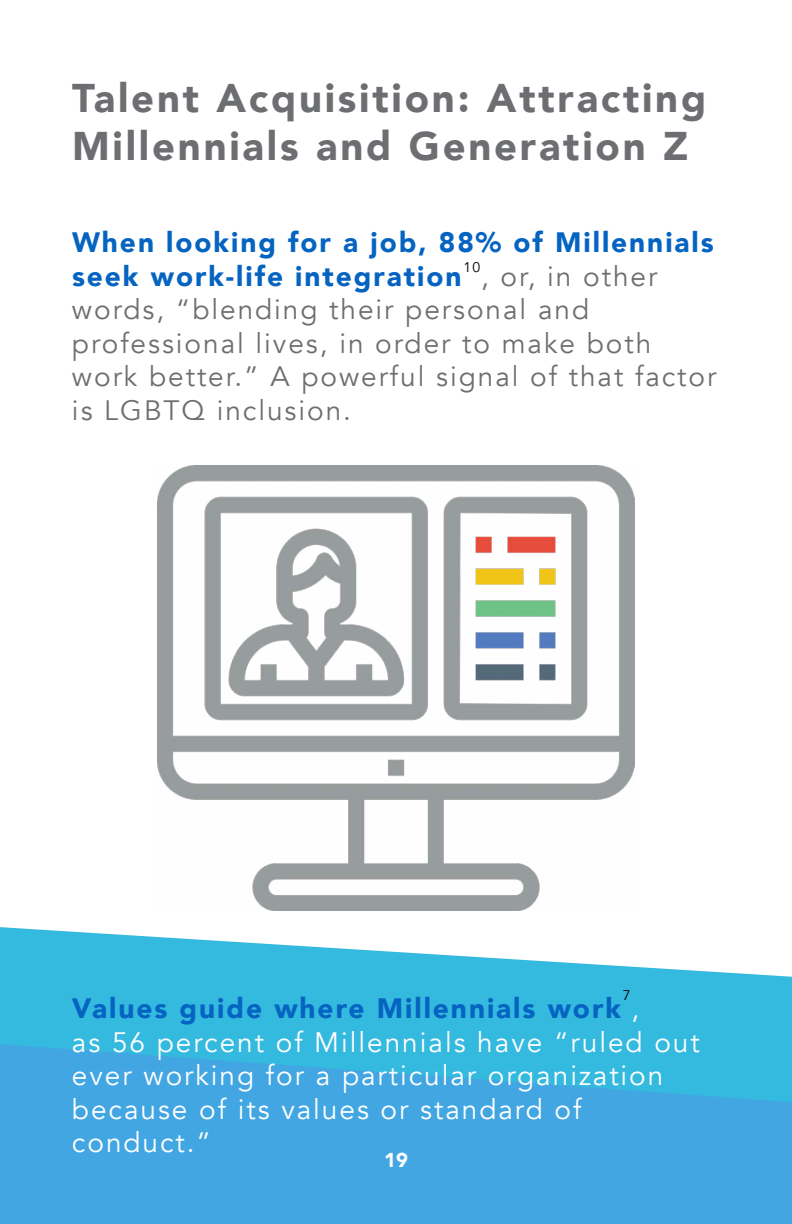
<style>
.page{position:relative;width:792px;height:1224px;background:#fff}
.page>*{position:absolute;margin:0;border:0;box-sizing:border-box;transform-origin:0 0}
.t1{font:900 40px/48px "Avenir";letter-spacing:.07em;color:#6d6e71}
.t2{font:28px/33.6px "Avenir";letter-spacing:.07em;color:#6d6e71}
.t3{font:28px/33.6px "Avenir";letter-spacing:.07em;color:#fff}
.t4{font:900 28px/33.6px "Avenir";letter-spacing:.07em;color:#0563c1}
.t5{font:900 20px "Avenir";color:#fff}
.t6{font:14px "Avenir";color:#000}
.s1{font-weight:400;color:#fff}
</style>
<div class="page">
<svg style="left:0;top:927px;width:792px;height:117px;fill:#34b9df"></svg>
<svg style="left:0;top:1044px;width:792px;height:180px;background:#3fa9e2"></svg>
<img style="left:158px;top:466px;width:476px;height:444px">
<h1 class="t1" style="left:72px;top:73px;width:636px">Talent Acquisition: Attracting<br>Millennials and Generation Z</h1>
<p class="t4" style="left:72px;top:225px;width:643px">When looking for a job, 88% of Millennials seek work-life integration</p>
<p class="t6" style="left:464px;top:258px;width:18px">10</p>
<p class="t2" style="left:72px;top:260px;width:646px;text-indent:409px">, or, in other words, “blending their personal and professional lives, in order to make both work better.” A powerful signal of that factor is LGBTQ inclusion.</p>
<p class="t6" style="left:623px;top:987px;width:9px">7</p>
<p class="t3" style="left:72px;top:1026px;width:629px">as 56 percent of Millennials have “ruled out ever working for a particular organization because of its values or standard of conduct.”</p>
<p class="t5" style="left:384px;top:1143px;width:25px">19</p>
<p class="t4" style="left:72px;top:991px;width:569px">Values guide where Millennials work <span class="s1">,</span></p>
</div>
